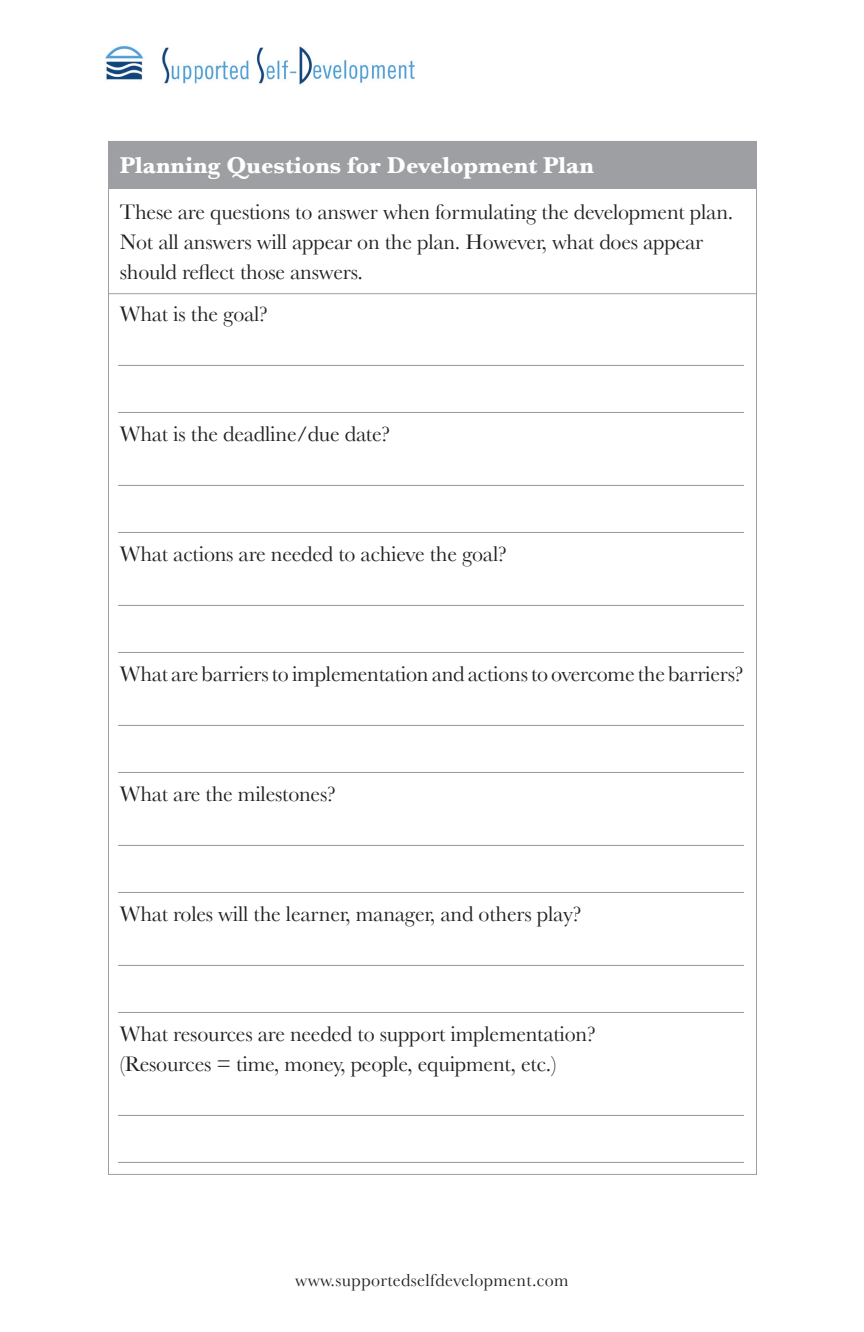
<style>
.page{position:relative;width:864px;height:1332px;background:#fff}
.page>*{position:absolute;margin:0;border:0;box-sizing:border-box;transform-origin:0 0}
.t1{font:700 24px "Baskerville";color:#fff}
.t2{font:22px/30px "Baskerville";letter-spacing:-.01em;color:#231f20}
.t3{font:18px "Baskerville";letter-spacing:.02em;color:#231f20}
</style>
<div class="page">
<div style="left:108px;top:141px;width:648px;height:48px;background:#9d9fa2"></div>
<hr style="left:108px;top:293px;width:649px;height:1px;background:#9d9fa2">
<hr style="left:118px;top:365px;width:626px;height:1px;background:#939598">
<hr style="left:118px;top:412px;width:626px;height:1px;background:#939598">
<hr style="left:118px;top:485px;width:626px;height:1px;background:#939598">
<hr style="left:118px;top:532px;width:626px;height:1px;background:#939598">
<hr style="left:118px;top:605px;width:626px;height:1px;background:#939598">
<hr style="left:118px;top:652px;width:626px;height:1px;background:#939598">
<hr style="left:118px;top:725px;width:626px;height:1px;background:#939598">
<hr style="left:118px;top:772px;width:626px;height:1px;background:#939598">
<hr style="left:118px;top:845px;width:626px;height:1px;background:#939598">
<hr style="left:118px;top:892px;width:626px;height:1px;background:#939598">
<hr style="left:118px;top:965px;width:626px;height:1px;background:#939598">
<hr style="left:118px;top:1012px;width:626px;height:1px;background:#939598">
<hr style="left:118px;top:1115px;width:626px;height:1px;background:#939598">
<hr style="left:118px;top:1162px;width:626px;height:1px;background:#939598">
<img style="left:105px;top:46px;width:310px;height:39px">
<p class="t1" style="left:120px;top:151px;width:476px">Planning Questions for Development Plan</p>
<p class="t2" style="left:120px;top:196px;width:615px">These are questions to answer when formulating the development plan.<br>Not all answers will appear on the plan. However, what does appear should reflect those answers.</p>
<p class="t2" style="left:120px;top:298px;width:150px">What is the goal?</p>
<p class="t2" style="left:120px;top:418px;width:272px">What is the deadline/due date?</p>
<p class="t2" style="left:120px;top:538px;width:388px">What actions are needed to achieve the goal?</p>
<p class="t2" style="left:120px;top:658px;width:625px">What are barriers to implementation and actions to overcome the barriers?</p>
<p class="t2" style="left:120px;top:778px;width:218px">What are the milestones?</p>
<p class="t2" style="left:120px;top:898px;width:463px">What roles will the learner, manager, and others play?</p>
<p class="t2" style="left:120px;top:1018px;width:477px">What resources are needed to support implementation? (Resources = time, money, people, equipment, etc.)</p>
<p class="t3" style="left:295px;top:1269px;width:275px">www.supportedselfdevelopment.com</p>
</div>
